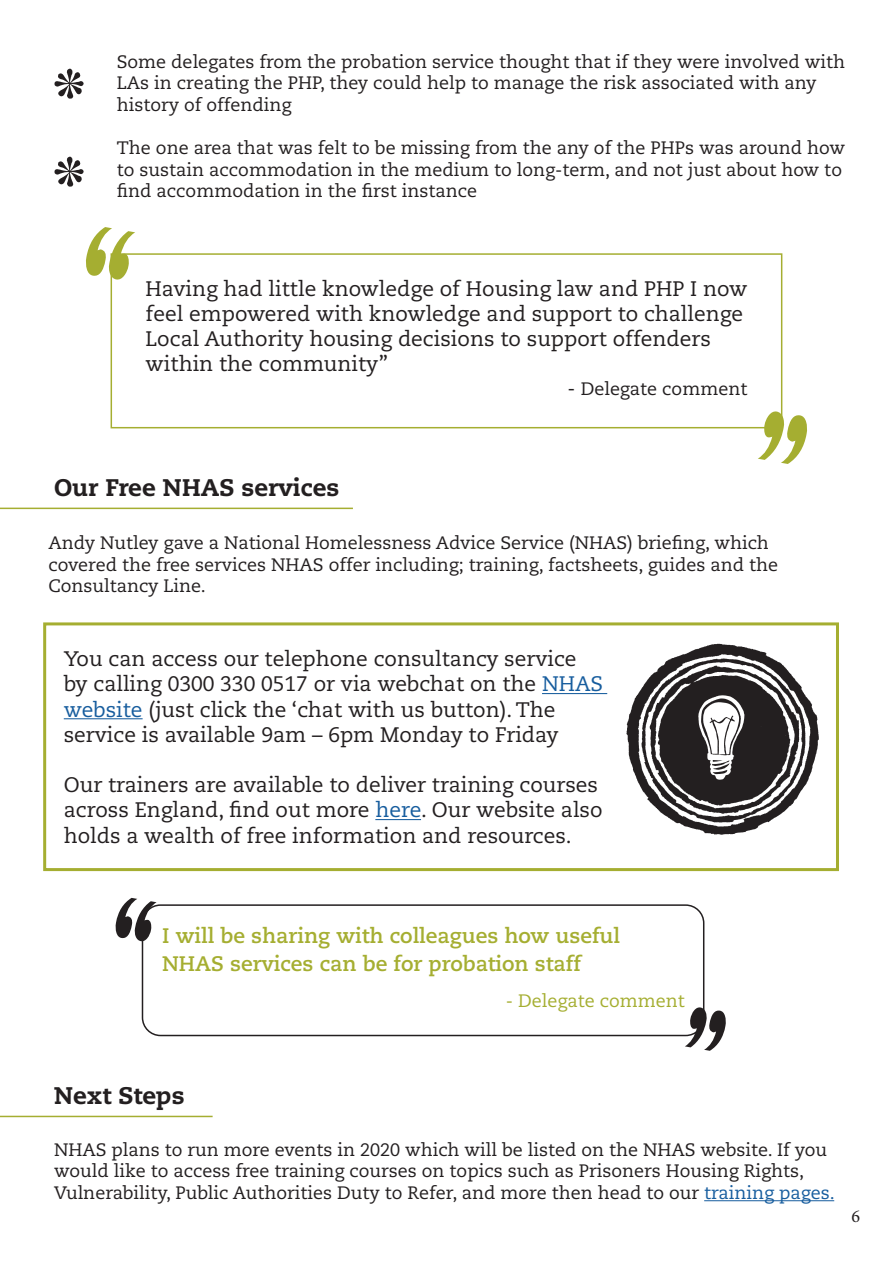
<style>
.page{position:relative;width:893px;height:1263px;background:#fff}
.page>*{position:absolute;margin:0;border:0;box-sizing:border-box;transform-origin:0 0}
.t1{font:800 24px "Caecilia LT Std";color:#231f20}
.t2{font:21px/25.2px "Caecilia LT Std";color:#231f20}
.t3{font:700 21px/28.5px "Caecilia LT Std";color:#a5ae31}
.t4{font:18px/21.6px "Caecilia LT Std";color:#231f20}
.t5{font:18px "Caecilia LT Std";color:#a5ae31}
.t6{font:18px "Minion Pro";color:#231f20}
.s1{font-size:19.5px}
.s2{color:#175d9e}
</style>
<div class="page">
<img style="left:54px;top:69px;width:30px;height:30px">
<img style="left:54px;top:156px;width:30px;height:30px">
<div style="left:111px;top:253px;width:671px;height:175px;border:2px solid #a5ae31"></div>
<svg style="left:86px;top:227px;width:49px;height:53px"></svg>
<svg style="left:758px;top:411px;width:49px;height:53px"></svg>
<div style="left:43px;top:622px;width:796px;height:249px;border:3px solid #a5ae31"></div>
<hr style="left:0;top:508px;width:353px;height:1px;background:#a5ae31">
<hr style="left:542px;top:693px;width:65px;height:1px;background:#175d9e">
<hr style="left:64px;top:718px;width:79px;height:1px;background:#175d9e">
<hr style="left:375px;top:819px;width:46px;height:1px;background:#175d9e">
<img style="left:626px;top:643px;width:193px;height:192px">
<img style="left:699px;top:696px;width:45px;height:83px">
<div style="left:142px;top:904px;width:562px;height:132px;border:2px solid #231f20;border-radius:18px"></div>
<svg style="left:685px;top:1007px;width:41px;height:44px"></svg>
<svg style="left:115px;top:898px;width:42px;height:43px"></svg>
<hr style="left:704px;top:1200px;width:130px;height:1px;background:#175d9e">
<hr style="left:0;top:1116px;width:213px;height:1px;background:#a5ae31">
<p class="t4" style="left:117px;top:51px;width:730px">Some delegates from the probation service thought that if they were involved with<br>LAs in creating the PHP, they could help to manage the risk associated with any history of offending</p>
<p class="t4" style="left:117px;top:138px;width:730px">The one area that was felt to be missing from the any of the PHPs was around how to sustain accommodation in the medium to long-term, and not just about how to find accommodation in the first instance</p>
<p class="t2" style="left:146px;top:276px;width:603px">Having had little knowledge of Housing law and PHP I now feel empowered with knowledge and support to challenge Local Authority housing decisions to support offenders within the community’’</p>
<p class="t4" style="left:567px;top:378px;width:181px"><span class="s1">-</span> Delegate comment</p>
<p class="t1" style="left:54px;top:473px;width:287px">Our Free NHAS services</p>
<p class="t4" style="left:49px;top:532px;width:731px">Andy Nutley gave a National Homelessness Advice Service (NHAS) briefing, which covered the free services NHAS offer including; training, factsheets, guides and the<br>Consultancy Line.</p>
<p class="t2" style="left:64px;top:647px;width:541px">You can access our telephone consultancy service by calling 0300 330 0517 or via webchat on the <span class="s2">NHAS website</span> (just click the ‘chat with us button). The service is available 9am – 6pm Monday to Friday</p>
<p class="t2" style="left:64px;top:773px;width:540px">Our trainers are available to deliver training courses across England, find out more <span class="s2">here</span>. Our website also holds a wealth of free information and resources.</p>
<p class="t3" style="left:162px;top:921px;width:459px">I will be sharing with colleagues how useful<br>NHAS services can be for probation staff</p>
<p class="t5" style="left:506px;top:991px;width:180px">- Delegate comment</p>
<p class="t1" style="left:54px;top:1081px;width:132px">Next Steps</p>
<p class="t4" style="left:54px;top:1139px;width:782px">NHAS plans to run more events in 2020 which will be listed on the NHAS website. If you would like to access free training courses on topics such as Prisoners Housing Rights,<br>Vulnerability, Public Authorities Duty to Refer, and more then head to our <span class="s2">training pages.</span></p>
<p class="t6" style="left:851px;top:1204px;width:10px">6</p>
</div>
